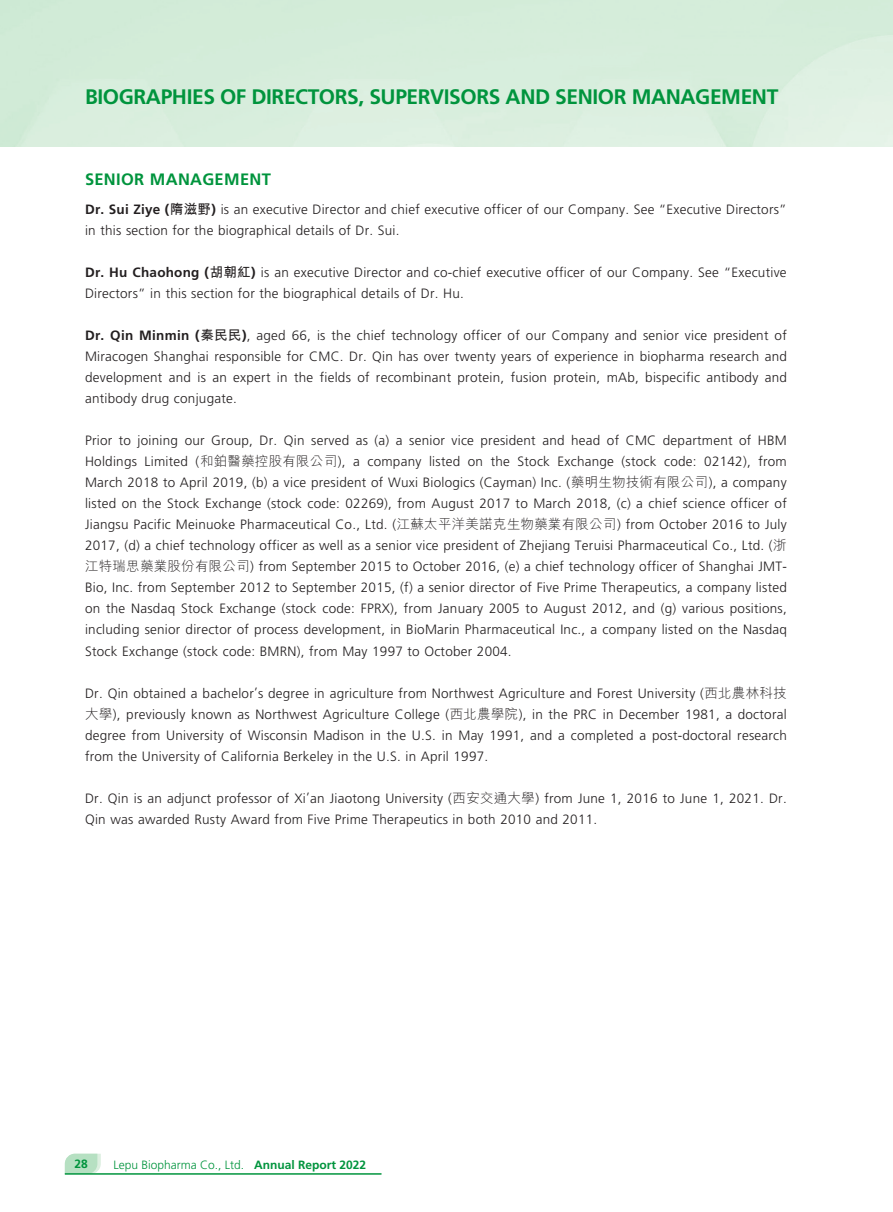
<style>
.page{position:relative;width:893px;height:1212px;background:#fff}
.page>*{position:absolute;margin:0;border:0;box-sizing:border-box;transform-origin:0 0}
.t1{font:700 21px "Frutiger LT Std";letter-spacing:-.02em;color:#00943d}
.t2{font:700 16.5px "Frutiger LT Std";letter-spacing:.02em;color:#00943d}
.t3{font:300 13.5px/21px "Frutiger LT Std";letter-spacing:.02em;color:#231f20}
.t4{font:300 12px "Frutiger LT Std";color:#00943d}
.t5{font:700 12px "Frutiger LT Std";color:#00943d}
.s1{font-weight:700}
.s2{font-family:"M Hei HK";font-weight:700}
.s3{font-family:"M Hei HK"}
</style>
<div class="page">
<svg style="left:65px;top:1154px;width:36px;height:20px"></svg>
<hr style="left:65px;top:1174px;width:316px;height:1px;background:#00943d">
<h1 class="t1" style="left:85px;top:84px;width:695px">BIOGRAPHIES OF DIRECTORS, SUPERVISORS AND SENIOR MANAGEMENT</h1>
<p class="t2" style="left:85px;top:169px;width:187px">SENIOR MANAGEMENT</p>
<p class="t3" style="left:85px;top:199px;width:703px"><span class="s1">Dr. Sui Ziye (</span><span class="s2">隋滋野</span><span class="s1">)</span> is an executive Director and chief executive officer of our Company. See “Executive Directors” in this section for the biographical details of Dr. Sui.</p>
<p class="t3" style="left:85px;top:262px;width:703px"><span class="s1">Dr. Hu Chaohong (</span><span class="s2">胡朝紅</span><span class="s1">)</span> is an executive Director and co-chief executive officer of our Company. See “Executive<br>Directors” in this section for the biographical details of Dr. Hu.</p>
<p class="t3" style="left:85px;top:325px;width:703px;text-align:justify"><span class="s1">Dr. Qin Minmin (</span><span class="s2">秦民民</span><span class="s1">)</span>, aged 66, is the chief technology officer of our Company and senior vice president of Miracogen Shanghai responsible for CMC. Dr. Qin has over twenty years of experience in biopharma research and development and is an expert in the fields of recombinant protein, fusion protein, mAb, bispecific antibody and antibody drug conjugate.</p>
<p class="t3" style="left:85px;top:430px;width:703px;text-align:justify">Prior to joining our Group, Dr. Qin served as (a) a senior vice president and head of CMC department of HBM Holdings Limited (<span class="s3">和鉑醫藥控股有限公司</span>), a company listed on the Stock Exchange (stock code: 02142), from March 2018 to April 2019, (b) a vice president of Wuxi Biologics (Cayman) Inc. (<span class="s3">藥明生物技術有限公司</span>), a company listed on the Stock Exchange (stock code: 02269), from August 2017 to March 2018, (c) a chief science officer of Jiangsu Pacific Meinuoke Pharmaceutical Co., Ltd. (<span class="s3">江蘇太平洋美諾克生物藥業有限公司</span>) from October 2016 to July 2017, (d) a chief technology officer as well as a senior vice president of Zhejiang Teruisi Pharmaceutical Co., Ltd. (<span class="s3">浙江特瑞思藥業股份有限公司</span>) from September 2015 to October 2016, (e) a chief technology officer of Shanghai JMT-Bio, Inc. from September 2012 to September 2015, (f) a senior director of Five Prime Therapeutics, a company listed on the Nasdaq Stock Exchange (stock code: FPRX), from January 2005 to August 2012, and (g) various positions, including senior director of process development, in BioMarin Pharmaceutical Inc., a company listed on the Nasdaq Stock Exchange (stock code: BMRN), from May 1997 to October 2004.</p>
<p class="t3" style="left:85px;top:682px;width:703px;text-align:justify">Dr. Qin obtained a bachelor’s degree in agriculture from Northwest Agriculture and Forest University (<span class="s3">西北農林科技大學</span>), previously known as Northwest Agriculture College (<span class="s3">西北農學院</span>), in the PRC in December 1981, a doctoral degree from University of Wisconsin Madison in the U.S. in May 1991, and a completed a post-doctoral research from the University of California Berkeley in the U.S. in April 1997.</p>
<p class="t3" style="left:85px;top:787px;width:703px">Dr. Qin is an adjunct professor of Xi’an Jiaotong University (<span class="s3">西安交通大學</span>) from June 1, 2016 to June 1, 2021. Dr.<br>Qin was awarded Rusty Award from Five Prime Therapeutics in both 2010 and 2011.</p>
<p class="t5" style="left:74px;top:1157px;width:15px">28</p>
<p class="t4" style="left:114px;top:1158px;width:254px">Lepu Biopharma Co., Ltd. <span class="s1">Annual Report 2022</span></p>
</div>
